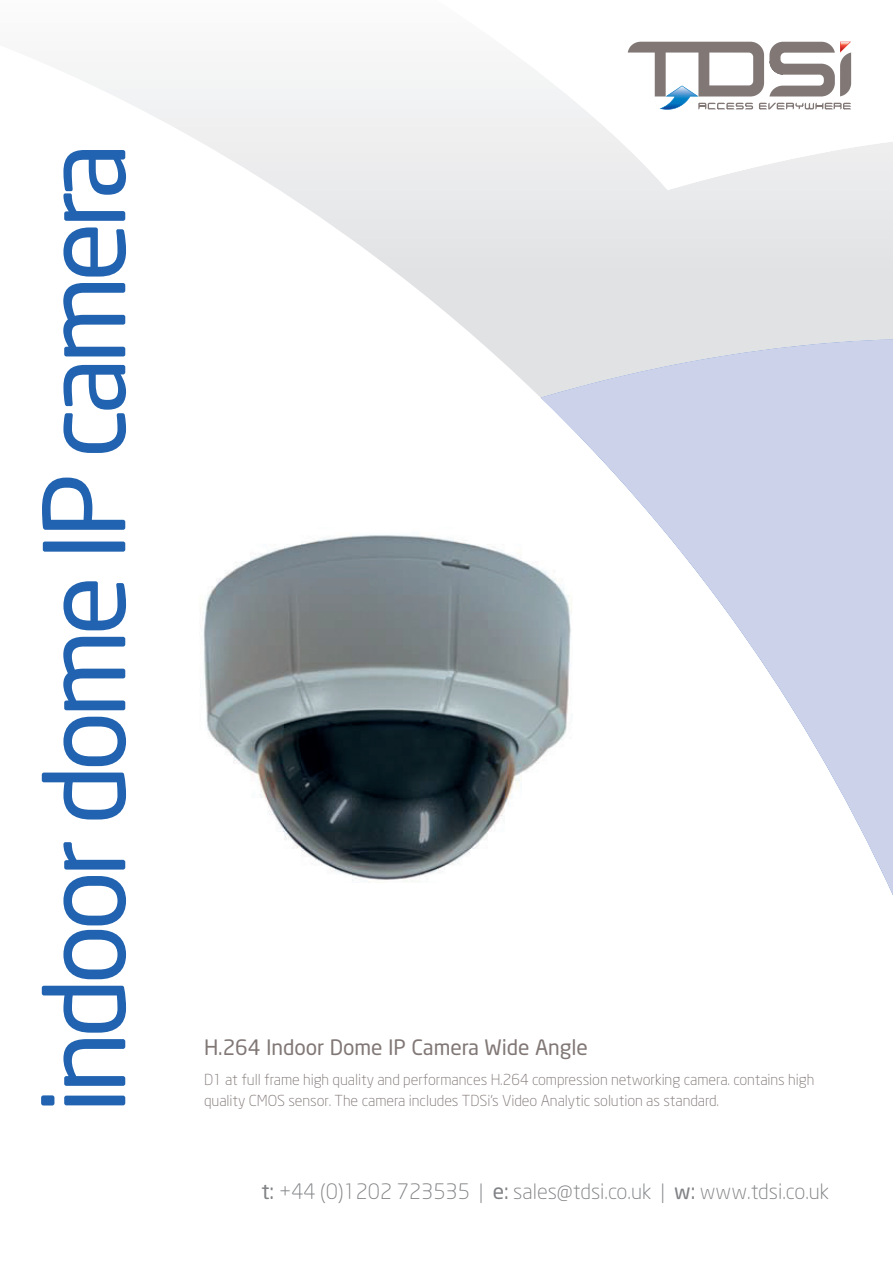
<style>
.page{position:relative;width:893px;height:1263px;background:#fff}
.page>*{position:absolute;margin:0;border:0;box-sizing:border-box;transform-origin:0 0}
.t1{font:111px "Neo Sans";letter-spacing:-.06em;color:#2163b0}
.t2{font:300 21px "Neo Sans";color:#808285}
.t3{font:21px "Neo Sans";letter-spacing:-.005em;color:#817876}
.t4{font:300 15px "Neo Sans";letter-spacing:-.005em;color:#817876}
.s1{font-weight:400}
</style>
<div class="page">
<svg style="left:63px;top:71px;width:830px;height:326px"></svg>
<svg style="left:437px;top:41px;width:456px;height:149px"></svg>
<svg style="left:540px;top:339px;width:353px;height:556px"></svg>
<img style="left:200px;top:527px;width:375px;height:359px">
<h1 class="t1" style="left:16px;top:1114px;width:973px;rotate:-90deg">indoor dome IP camera</h1>
<h2 class="t3" style="left:204px;top:1034px;width:385px">H.264 Indoor Dome IP Camera Wide Angle</h2>
<p class="t4" style="left:204px;top:1070px;width:612px">D1 at full frame high quality and performances H.264 compression networking camera. contains high</p>
<p class="t4" style="left:204px;top:1091px;width:516px">quality CMOS sensor. The camera includes TDSi’s Video Analytic solution as standard.</p>
<h2 class="t2" style="left:261px;top:1179px;width:569px"><span class="s1">t:</span> +44 (0)1202 723535 | <span class="s1">e:</span> sales@tdsi.co.uk | <span class="s1">w:</span> www.tdsi.co.uk</h2>
</div>
